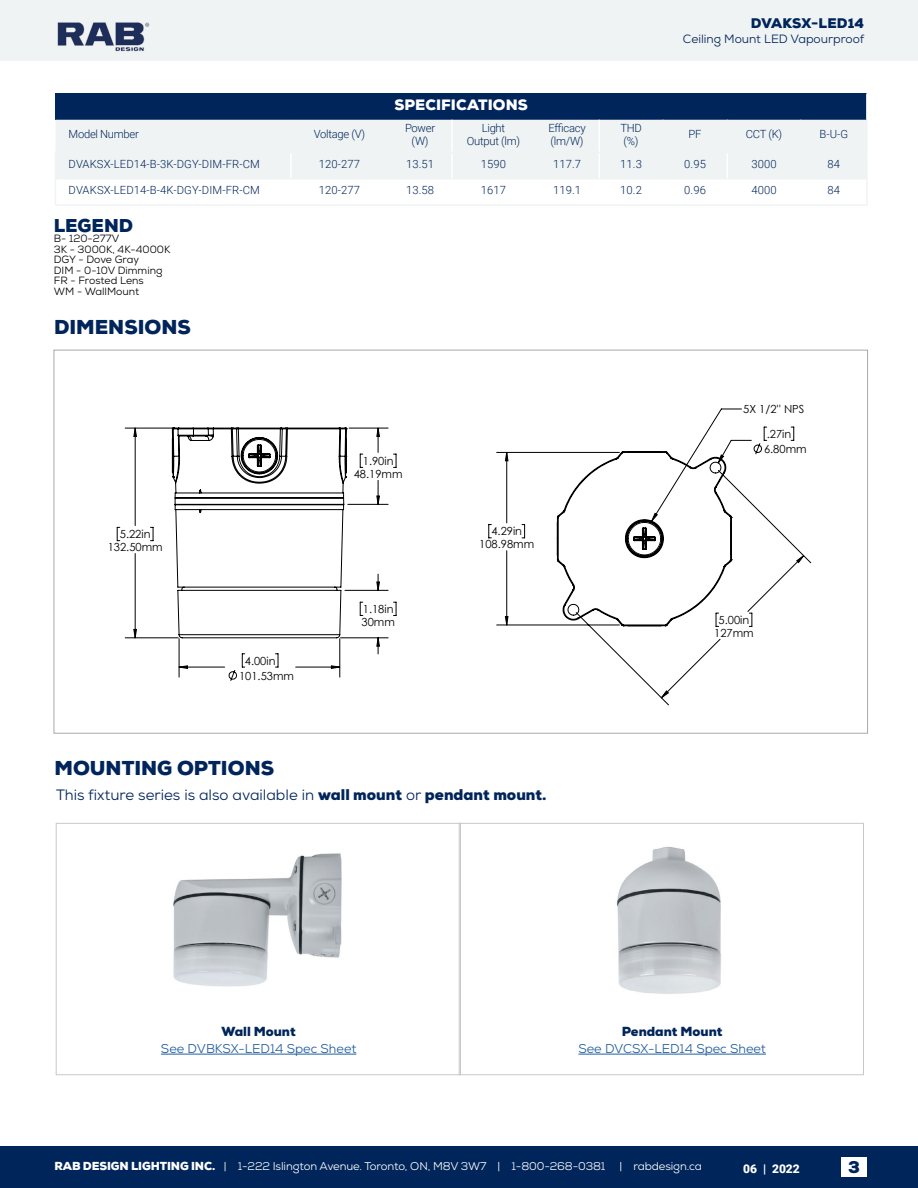
<style>
.page{position:relative;width:918px;height:1188px;background:#fff}
.page>*{position:absolute;margin:0;border:0;box-sizing:border-box;transform-origin:0 0}
.t1{font:900 19.5px "Nexa";color:#00255a}
.t2{font:900 18px "Nexa";color:#00255a}
.t3{font:900 16.5px "Nexa";color:#00255a}
.t4{font:15px "Nexa";color:#00255a}
.t5{font:900 14.55px "Nexa";letter-spacing:.005em;color:#fff}
.t6{font:900 13.5px "Nexa";letter-spacing:.005em;color:#00255a}
.t7{font:12.75px "Nexa";color:#215e9e}
.t8{font:900 12.75px "Nexa";color:#00255a}
.t9{font:12px "Nexa";color:#00255a}
.t10{font:900 12px "Roboto";color:#fff}
.t11{font:300 11.25px/13.5px "Roboto";letter-spacing:.01em;color:#00255a}
.t12{font:11.25px "Nexa";letter-spacing:-.01em;color:#fff}
.t13{font:300 11.25px/13.5px "Roboto";letter-spacing:-.025em;color:#00255a;text-align:center}
.t14{font:11.1px/12.9px "Century Gothic";color:#000;text-align:center}
.t15{font:10.5px/10.5px "Nexa";color:#000}
.s1{font-weight:900}
</style>
<div class="page">
<div style="left:0;top:1147px;width:918px;height:41px;background:#00255a"></div>
<div style="left:0;top:0;width:918px;height:60px;background:#f0f3f4"></div>
<img style="left:57px;top:22px;width:93px;height:30px">
<div style="left:841px;top:1158px;width:26px;height:19px;background:#fff"></div>
<hr style="left:54px;top:878px;width:814px;height:1px;background:#000">
<hr style="left:886px;top:350px;width:1px;height:383px;background:#000">
<svg style="left:134px;top:428px;width:670px;height:270px"></svg>
<svg style="left:172px;top:427px;width:175px;height:211px"></svg>
<svg style="left:557px;top:451px;width:175px;height:175px"></svg>
<div style="left:55px;top:93px;width:812px;height:27px;background:#00255a"></div>
<div style="left:56px;top:120px;width:810px;height:58px;background:#f0f3f4"></div>
<hr style="left:451px;top:120px;width:2px;height:32px;background:#fff">
<hr style="left:599px;top:120px;width:1px;height:32px;background:#fff">
<hr style="left:290px;top:153px;width:2px;height:25px;background:#fff">
<hr style="left:451px;top:153px;width:2px;height:25px;background:#fff">
<svg style="left:599px;top:153px;width:1px;height:25px"></svg>
<svg style="left:727px;top:153px;width:1px;height:25px"></svg>
<hr style="left:55px;top:152px;width:236px;height:1px;background:#f0f3f4">
<hr style="left:291px;top:152px;width:97px;height:1px;background:#f0f3f4">
<hr style="left:388px;top:152px;width:64px;height:1px;background:#f0f3f4">
<hr style="left:452px;top:152px;width:83px;height:1px;background:#f0f3f4">
<hr style="left:535px;top:152px;width:64px;height:1px;background:#f0f3f4">
<hr style="left:599px;top:152px;width:64px;height:1px;background:#f0f3f4">
<hr style="left:663px;top:152px;width:64px;height:1px;background:#f0f3f4">
<hr style="left:727px;top:152px;width:74px;height:1px;background:#f0f3f4">
<hr style="left:801px;top:152px;width:65px;height:1px;background:#f0f3f4">
<hr style="left:56px;top:178px;width:235px;height:1px;background:#f0f3f4">
<hr style="left:291px;top:178px;width:97px;height:1px;background:#f0f3f4">
<hr style="left:388px;top:178px;width:64px;height:1px;background:#f0f3f4">
<hr style="left:452px;top:178px;width:83px;height:1px;background:#f0f3f4">
<hr style="left:535px;top:178px;width:64px;height:1px;background:#f0f3f4">
<hr style="left:599px;top:178px;width:64px;height:1px;background:#f0f3f4">
<hr style="left:663px;top:178px;width:64px;height:1px;background:#f0f3f4">
<hr style="left:727px;top:178px;width:74px;height:1px;background:#f0f3f4">
<hr style="left:801px;top:178px;width:65px;height:1px;background:#f0f3f4">
<hr style="left:866px;top:152px;width:2px;height:27px;background:#f0f3f4">
<svg style="left:55px;top:153px;width:1px;height:51px"></svg>
<hr style="left:866px;top:179px;width:2px;height:25px;background:#f0f3f4">
<hr style="left:55px;top:204px;width:236px;height:2px;background:#f0f3f4">
<hr style="left:291px;top:204px;width:97px;height:2px;background:#f0f3f4">
<hr style="left:388px;top:204px;width:64px;height:2px;background:#f0f3f4">
<hr style="left:452px;top:204px;width:83px;height:2px;background:#f0f3f4">
<hr style="left:535px;top:204px;width:64px;height:2px;background:#f0f3f4">
<hr style="left:599px;top:204px;width:64px;height:2px;background:#f0f3f4">
<hr style="left:663px;top:204px;width:64px;height:2px;background:#f0f3f4">
<hr style="left:727px;top:204px;width:74px;height:2px;background:#f0f3f4">
<hr style="left:801px;top:204px;width:67px;height:2px;background:#f0f3f4">
<hr style="left:866px;top:93px;width:2px;height:27px;background:#fff">
<hr style="left:662px;top:120px;width:2px;height:32px;background:#f0f3f4">
<hr style="left:727px;top:120px;width:1px;height:32px;background:#f0f3f4">
<hr style="left:800px;top:120px;width:2px;height:32px;background:#f0f3f4">
<hr style="left:866px;top:120px;width:2px;height:32px;background:#f0f3f4">
<div style="left:56px;top:823px;width:405px;height:252px;border:1px solid #c7c8ca"></div>
<div style="left:459px;top:823px;width:405px;height:252px;border:1px solid #c7c8ca"></div>
<hr style="left:161px;top:1054px;width:195px;height:1px;background:#215e9e">
<hr style="left:578px;top:1054px;width:188px;height:1px;background:#215e9e">
<img style="left:157px;top:853px;width:195px;height:134px">
<img style="left:605px;top:846px;width:129px;height:148px">
<p class="t5" style="left:394px;top:95px;width:135px">SPECIFICATIONS</p>
<p class="t6" style="left:751px;top:14px;width:115px">DVAKSX-LED14</p>
<p class="t9" style="left:683px;top:31px;width:183px">Ceiling Mount LED Vapourproof</p>
<p class="t13" style="left:69px;top:127px;width:72px">Model Number</p>
<p class="t13" style="left:314px;top:127px;width:53px">Voltage (V)</p>
<p class="t11" style="left:405px;top:120px;width:32px;text-align:center">Power (W)</p>
<p class="t13" style="left:467px;top:120px;width:55px">Light<br>Output (lm)</p>
<p class="t11" style="left:548px;top:120px;width:39px">Efficacy (lm/W)</p>
<p class="t11" style="left:620px;top:120px;width:23px">THD (%)</p>
<p class="t11" style="left:689px;top:127px;width:14px">PF</p>
<p class="t11" style="left:746px;top:127px;width:38px">CCT (K)</p>
<p class="t11" style="left:819px;top:127px;width:30px">B-U-G</p>
<p class="t11" style="left:69px;top:157px;width:193px">DVAKSX-LED14-B-3K-DGY-DIM-FR-CM</p>
<p class="t11" style="left:319px;top:157px;width:43px">120-277</p>
<p class="t11" style="left:406px;top:157px;width:30px">13.51</p>
<p class="t11" style="left:481px;top:157px;width:27px">1590</p>
<p class="t11" style="left:553px;top:157px;width:30px">117.7</p>
<p class="t11" style="left:620px;top:157px;width:23px">11.3</p>
<p class="t11" style="left:684px;top:157px;width:23px">0.95</p>
<p class="t11" style="left:751px;top:157px;width:27px">3000</p>
<p class="t11" style="left:828px;top:157px;width:14px">84</p>
<p class="t11" style="left:69px;top:183px;width:193px">DVAKSX-LED14-B-4K-DGY-DIM-FR-CM</p>
<p class="t11" style="left:319px;top:183px;width:43px">120-277</p>
<p class="t11" style="left:406px;top:183px;width:30px">13.58</p>
<p class="t11" style="left:481px;top:183px;width:27px">1617</p>
<p class="t11" style="left:553px;top:183px;width:30px">119.1</p>
<p class="t11" style="left:620px;top:183px;width:23px">10.2</p>
<p class="t11" style="left:684px;top:183px;width:23px">0.96</p>
<p class="t11" style="left:752px;top:183px;width:27px">4000</p>
<p class="t11" style="left:828px;top:183px;width:14px">84</p>
<h2 class="t2" style="left:54px;top:213px;width:81px">LEGEND</h2>
<p class="t15" style="left:54px;top:233px;width:118px">B- 120-277V<br>3K - 3000K, 4K-4000K<br>DGY - Dove Gray<br>DIM - 0-10V Dimming<br>FR - Frosted Lens<br>WM - WallMount</p>
<h1 class="t1" style="left:54px;top:314px;width:138px">DIMENSIONS</h1>
<p class="t14" style="left:108px;top:528px;width:56px">5.22in<br>132.50mm</p>
<p class="t14" style="left:239px;top:653px;width:56px;line-height:15px;text-align:left;text-indent:6px">4.00in<br>101.53mm</p>
<h1 class="t1" style="left:54px;top:755px;width:221px">MOUNTING OPTIONS</h1>
<p class="t14" style="left:354px;top:454px;width:50px">1.90in<br>48.19mm</p>
<p class="t14" style="left:362px;top:602px;width:35px;text-align:left">1.18in<br>30mm</p>
<p class="t14" style="left:479px;top:525px;width:56px">4.29in<br>108.98mm</p>
<h3 class="t4" style="left:56px;top:785px;width:492px">This fixture series is also available in <span class="s1">wall mount</span> or <span class="s1">pendant mount.</span></h3>
<p class="t14" style="left:743px;top:403px;width:63px">5X 1/2'' NPS</p>
<p class="t14" style="left:764px;top:426px;width:44px;line-height:15px;text-align:left">.27in<br>6.80mm</p>
<p class="t14" style="left:714px;top:613px;width:41px">5.00in<br>127mm</p>
<p class="t8" style="left:222px;top:1023px;width:76px">Wall Mount</p>
<p class="t7" style="left:161px;top:1040px;width:197px">See DVBKSX-LED14 Spec Sheet</p>
<p class="t8" style="left:622px;top:1023px;width:102px">Pendant Mount</p>
<p class="t7" style="left:578px;top:1040px;width:189px">See DVCSX-LED14 Spec Sheet</p>
<p class="t12" style="left:54px;top:1159px;width:649px"><span class="s1">RAB DESIGN LIGHTING INC.</span> | 1-222 Islington Avenue. Toronto, ON, M8V 3W7 | 1-800-268-0381 | rabdesign.ca</p>
<p class="t10" style="left:743px;top:1161px;width:58px">06 | 2022</p>
<h3 class="t3" style="left:848px;top:1156px;width:13px">3</h3>
</div>
